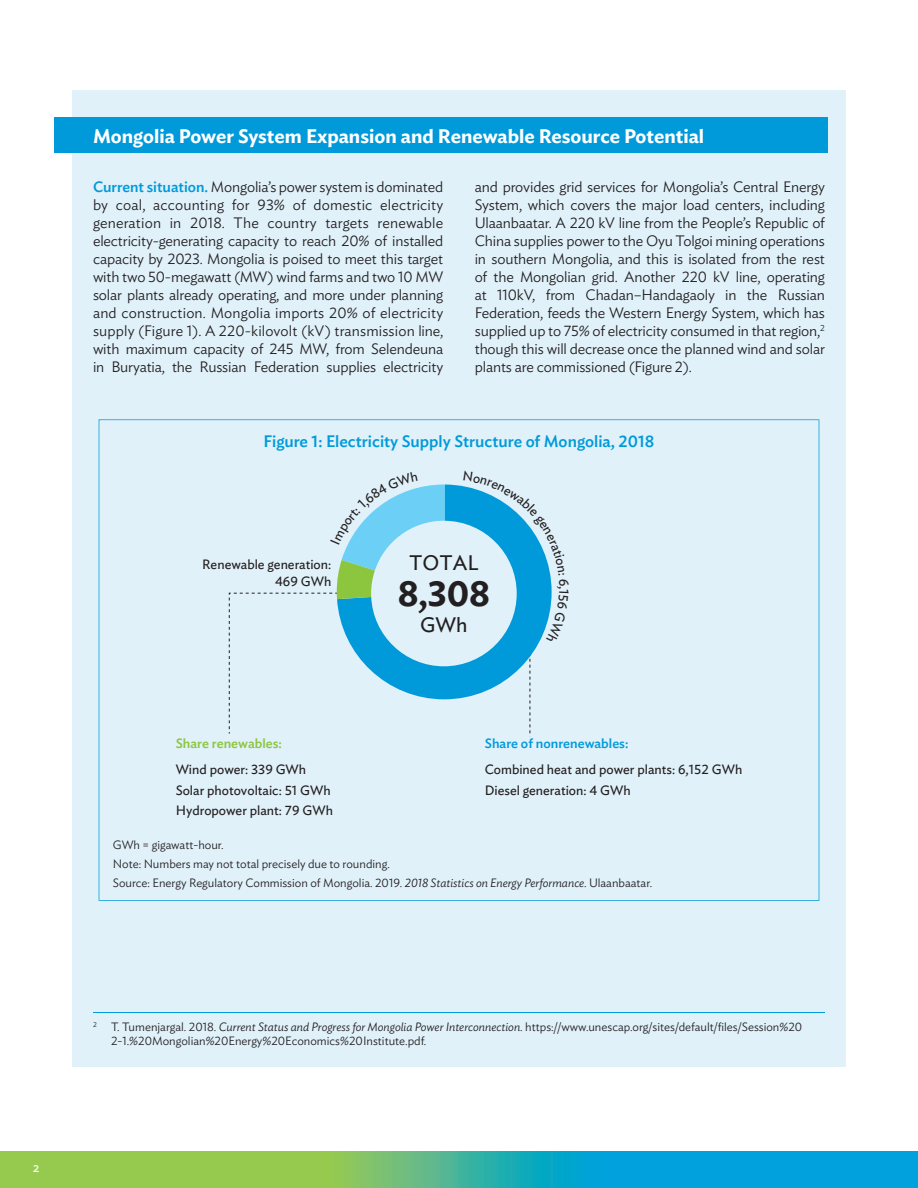
<style>
.page{position:relative;width:918px;height:1188px;background:#fff}
.page>*{position:absolute;margin:0;border:0;box-sizing:border-box;transform-origin:0 0}
.t1{font:600 35.85px "Ideal Sans";color:#231f20}
.t2{font:20.85px "Ideal Sans";color:#231f20}
.t3{font:600 19.5px "Ideal Sans";color:#fff}
.t4{font:500 16.5px "Ideal Sans";color:#009ada}
.t5{font:300 15px/18px "Ideal Sans";letter-spacing:-.01em;color:#231f20;text-align:justify}
.t6{font:13.5px/20.5px "Ideal Sans";color:#231f20}
.t7{font:500 13.5px "Ideal Sans";color:#009ada}
.t8{font:500 13.5px "Ideal Sans";color:#8bc63e}
.t9{font:13.5px "Ideal Sans";color:#fff}
.t10{font:300 12px/18.9px "Ideal Sans";color:#231f20}
.s1{font-weight:500;color:#009ada}
.s2{font-style:italic}
</style>
<div class="page">
<svg style="left:0;top:1151px;width:918px;height:37px"></svg>
<div style="left:72px;top:90px;width:774px;height:976px;background:#e0f1fa"></div>
<hr style="left:93px;top:1012px;width:732px;height:1px;background:#009ada">
<svg style="left:99px;top:419px;width:720px;height:482px"></svg>
<div style="left:54px;top:117px;width:774px;height:36px;background:#009ada"></div>
<svg style="left:229px;top:471px;width:216px;height:263px"></svg>
<svg style="left:463px;top:471px;width:106px;height:265px"></svg>
<p class="t9" style="left:33px;top:1157px;width:8px">2</p>
<h3 class="t3" style="left:93px;top:121px;width:613px">Mongolia Power System Expansion and Renewable Resource Potential</h3>
<p class="t5" style="left:93px;top:176px;width:352px"><span class="s1">Current situation.</span> Mongolia’s power system is dominated by coal, accounting for 93% of domestic electricity generation in 2018. The country targets renewable electricity-generating capacity to reach 20% of installed capacity by 2023. Mongolia is poised to meet this target with two 50-megawatt (MW) wind farms and two 10 MW solar plants already operating, and more under planning and construction. Mongolia imports 20% of electricity supply (Figure 1). A 220-kilovolt (kV) transmission line, with maximum capacity of 245 MW, from Selendeuna in Buryatia, the Russian Federation supplies electricity</p>
<p class="t5" style="left:475px;top:176px;width:352px">and provides grid services for Mongolia’s Central Energy System, which covers the major load centers, including Ulaanbaatar. A 220 kV line from the People’s Republic of China supplies power to the Oyu Tolgoi mining operations in southern Mongolia, and this is isolated from the rest of the Mongolian grid. Another 220 kV line, operating at 110kV, from Chadan–Handagaoly in the Russian Federation, feeds the Western Energy System, which has supplied up to 75% of electricity consumed in that region,<sup>2 </sup>though this will decrease once the planned wind and solar plants are commissioned (Figure 2).</p>
<p class="t4" style="left:264px;top:428px;width:392px">Figure 1: Electricity Supply Structure of Mongolia, 2018</p>
<p class="t6" style="left:202px;top:556px;width:131px;line-height:16px;text-align:right">Renewable generation:<br>469 GWh</p>
<h2 class="t2" style="left:409px;top:547px;width:71px">TOTAL</h2>
<h1 class="t1" style="left:398px;top:565px;width:94px">8,308</h1>
<h2 class="t2" style="left:420px;top:609px;width:49px">GWh</h2>
<p class="t8" style="left:176px;top:733px;width:108px">Share renewables:</p>
<p class="t7" style="left:485px;top:733px;width:145px">Share of nonrenewables:</p>
<p class="t6" style="left:176px;top:758px;width:159px">Wind power: 339 GWh<br>Solar photovoltaic: 51 GWh<br>Hydropower plant: 79 GWh</p>
<p class="t10" style="left:113px;top:834px;width:541px">GWh = gigawatt-hour.<br>Note: Numbers may not total precisely due to rounding.<br>Source: Energy Regulatory Commission of Mongolia. 2019. <span class="s2">2018 Statistics on Energy Performance.</span> Ulaanbaatar.</p>
<p class="t6" style="left:485px;top:758px;width:259px">Combined heat and power plants: 6,152 GWh<br>Diesel generation: 4 GWh</p>
<p class="t10" style="left:111px;top:1019px;width:693px;line-height:14.4px;text-indent:-18px"><sup>2</sup> T. Tumenjargal. 2018. <span class="s2">Current Status and Progress for Mongolia Power Interconnection</span>. https://www.unescap.org/sites/default/files/Session%20<br>2-1.%20Mongolian%20Energy%20Economics%20Institute.pdf.</p>
</div>
